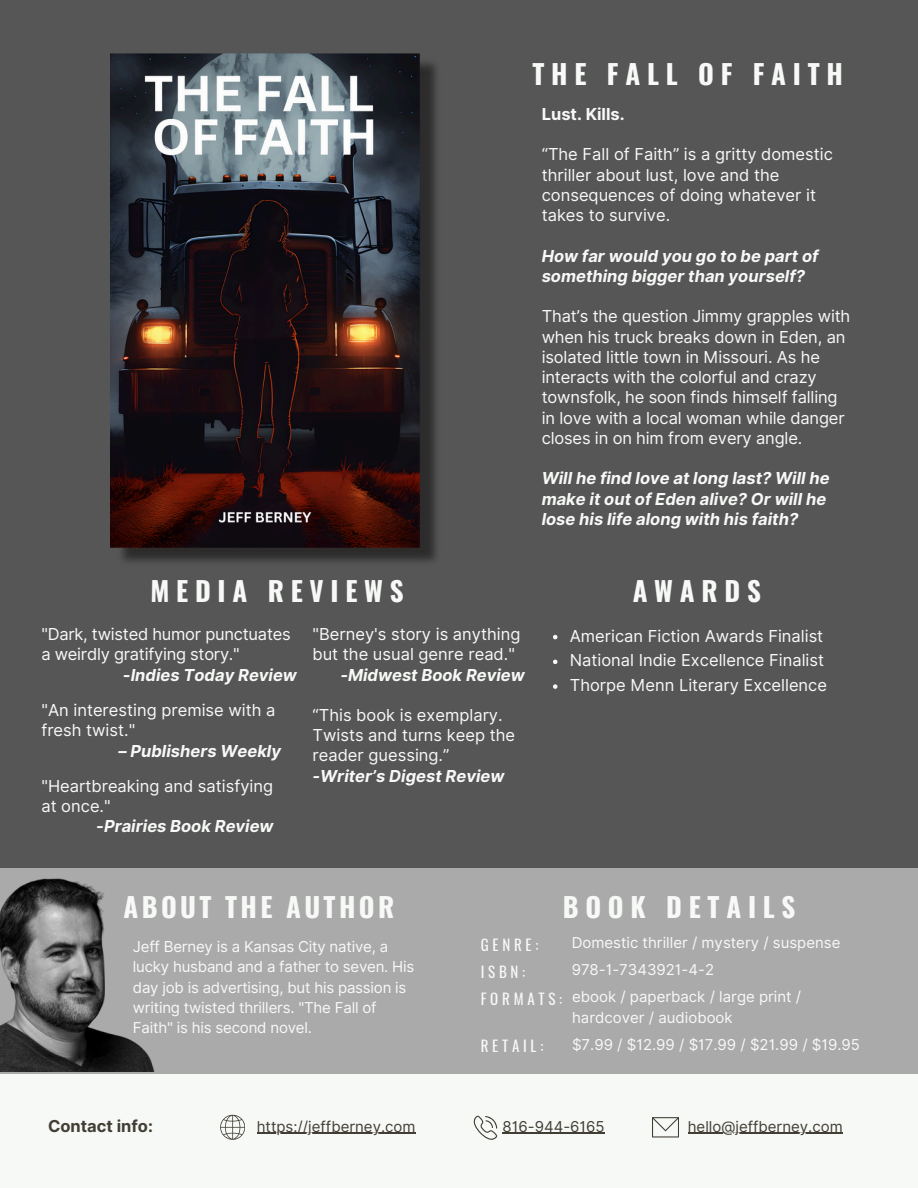
<style>
.page{position:relative;width:918px;height:1188px;background:#f7f9f7}
.page>*{position:absolute;margin:0;border:0;box-sizing:border-box;transform-origin:0 0}
.t1{font:700 27px "Oswald";letter-spacing:.25em;color:#f7f9f7}
.t2{font:700 27px "Oswald";letter-spacing:.125em;color:#f7f9f7}
.t3{font:16.5px/20.2px "Inter";color:#f7f9f7}
.t4{font:italic 700 16.5px/20.2px "Inter";color:#f7f9f7}
.t5{font:700 16.5px "Inter";color:#423e34}
.t6{font:700 16.5px "Inter";color:#f7f9f7}
.t7{font:15px/20.2px "Inter";letter-spacing:-.015em;color:#f7f9f7}
.t8{font:15px "Inter";color:#423e34}
.t9{font:15px "Oswald";letter-spacing:.25em;color:#f7f9f7}
</style>
<div class="page">
<div style="left:0;top:0;width:918px;height:1074px;background:#aaa"></div>
<div style="left:0;top:0;width:918px;height:868px;background:#565656"></div>
<svg style="left:220px;top:1115px;width:25px;height:25px"></svg>
<svg style="left:474px;top:1115px;width:24px;height:25px"></svg>
<svg style="left:652px;top:1117px;width:27px;height:20px"></svg>
<img style="left:0;top:878px;width:155px;height:194px">
<img style="left:110px;top:53px;width:326px;height:509px">
<svg style="left:553px;top:635px;width:4px;height:4px"></svg>
<svg style="left:553px;top:660px;width:4px;height:4px"></svg>
<svg style="left:553px;top:684px;width:4px;height:5px"></svg>
<hr style="left:503px;top:1133px;width:102px;height:1px;background:#423e34">
<hr style="left:688px;top:1133px;width:155px;height:1px;background:#423e34">
<hr style="left:257px;top:1133px;width:159px;height:1px;background:#423e34">
<p class="t1" style="left:150px;top:569px;width:255px">MEDIA REVIEWS</p>
<p class="t1" style="left:533px;top:52px;width:312px">THE FALL OF FAITH</p>
<h3 class="t6" style="left:542px;top:104px;width:84px">Lust. Kills.</h3>
<h1 class="t3" style="left:542px;top:144px;width:293px">“The Fall of Faith” is a gritty domestic thriller about lust, love and the consequences of doing whatever it takes to survive.</h1>
<p class="t4" style="left:542px;top:245px;width:278px">How far would you go to be part of something bigger than yourself?</p>
<p class="t3" style="left:542px;top:306px;width:310px">That’s the question Jimmy grapples with when his truck breaks down in Eden, an isolated little town in Missouri. As he interacts with the colorful and crazy townsfolk, he soon finds himself falling in love with a local woman while danger closes in on him from every angle.</p>
<p class="t4" style="left:542px;top:468px;width:290px">Will he find love at long last? Will he make it out of Eden alive? Or will he lose his life along with his faith?</p>
<p class="t1" style="left:633px;top:569px;width:130px">AWARDS</p>
<p class="t3" style="left:41px;top:624px;width:251px">"Dark, twisted humor punctuates a weirdly gratifying story."</p>
<h1 class="t4" style="left:123px;top:665px;width:176px">-Indies Today Review</h1>
<p class="t3" style="left:41px;top:700px;width:236px">"An interesting premise with a fresh twist."</p>
<p class="t4" style="left:119px;top:741px;width:164px">– Publishers Weekly</p>
<p class="t3" style="left:41px;top:776px;width:233px">"Heartbreaking and satisfying at once."</p>
<h2 class="t4" style="left:96px;top:816px;width:179px">-Prairies Book Review</h2>
<h2 class="t3" style="left:313px;top:624px;width:209px">"Berney's story is anything</h2>
<p class="t3" style="left:313px;top:644px;width:204px">but the usual genre read."</p>
<h2 class="t4" style="left:340px;top:665px;width:186px">-Midwest Book Review</h2>
<p class="t3" style="left:313px;top:705px;width:192px">“This book is exemplary.</p>
<h2 class="t3" style="left:313px;top:725px;width:204px">Twists and turns keep the reader guessing.”</h2>
<h3 class="t4" style="left:313px;top:766px;width:193px">-Writer’s Digest Review</h3>
<p class="t3" style="left:570px;top:625px;width:255px">American Fiction Awards Finalist</p>
<p class="t3" style="left:570px;top:650px;width:256px">National Indie Excellence Finalist</p>
<p class="t3" style="left:570px;top:675px;width:259px">Thorpe Menn Literary Excellence</p>
<h1 class="t2" style="left:124px;top:886px;width:272px">ABOUT THE AUTHOR</h1>
<h3 class="t7" style="left:133px;top:937px;width:283px">Jeff Berney is a Kansas City native, a lucky husband and a father to seven. His day job is advertising, but his passion is writing twisted thrillers. "The Fall of Faith" is his second novel.</h3>
<h3 class="t1" style="left:563px;top:886px;width:234px">BOOK DETAILS</h3>
<h1 class="t9" style="left:481px;top:933px;width:59px">GENRE:</h1>
<p class="t7" style="left:572px;top:933px;width:270px">Domestic thriller / mystery / suspense</p>
<p class="t9" style="left:481px;top:960px;width:46px">ISBN:</p>
<p class="t7" style="left:572px;top:960px;width:144px">978-1-7343921-4-2</p>
<p class="t7" style="left:572px;top:987px;width:231px">ebook / paperback / large print /</p>
<p class="t7" style="left:572px;top:1007px;width:162px">hardcover / audiobook</p>
<p class="t9" style="left:481px;top:987px;width:83px">FORMATS:</p>
<p class="t9" style="left:481px;top:1034px;width:64px">RETAIL:</p>
<p class="t7" style="left:572px;top:1035px;width:289px">$7.99 / $12.99 / $17.99 / $21.99 / $19.95</p>
<p class="t5" style="left:48px;top:1116px;width:106px">Contact info:</p>
<p class="t8" style="left:257px;top:1117px;width:160px">https://jeffberney.com</p>
<p class="t8" style="left:503px;top:1117px;width:104px">816-944-6165</p>
<p class="t8" style="left:688px;top:1117px;width:156px">hello@jeffberney.com</p>
</div>
